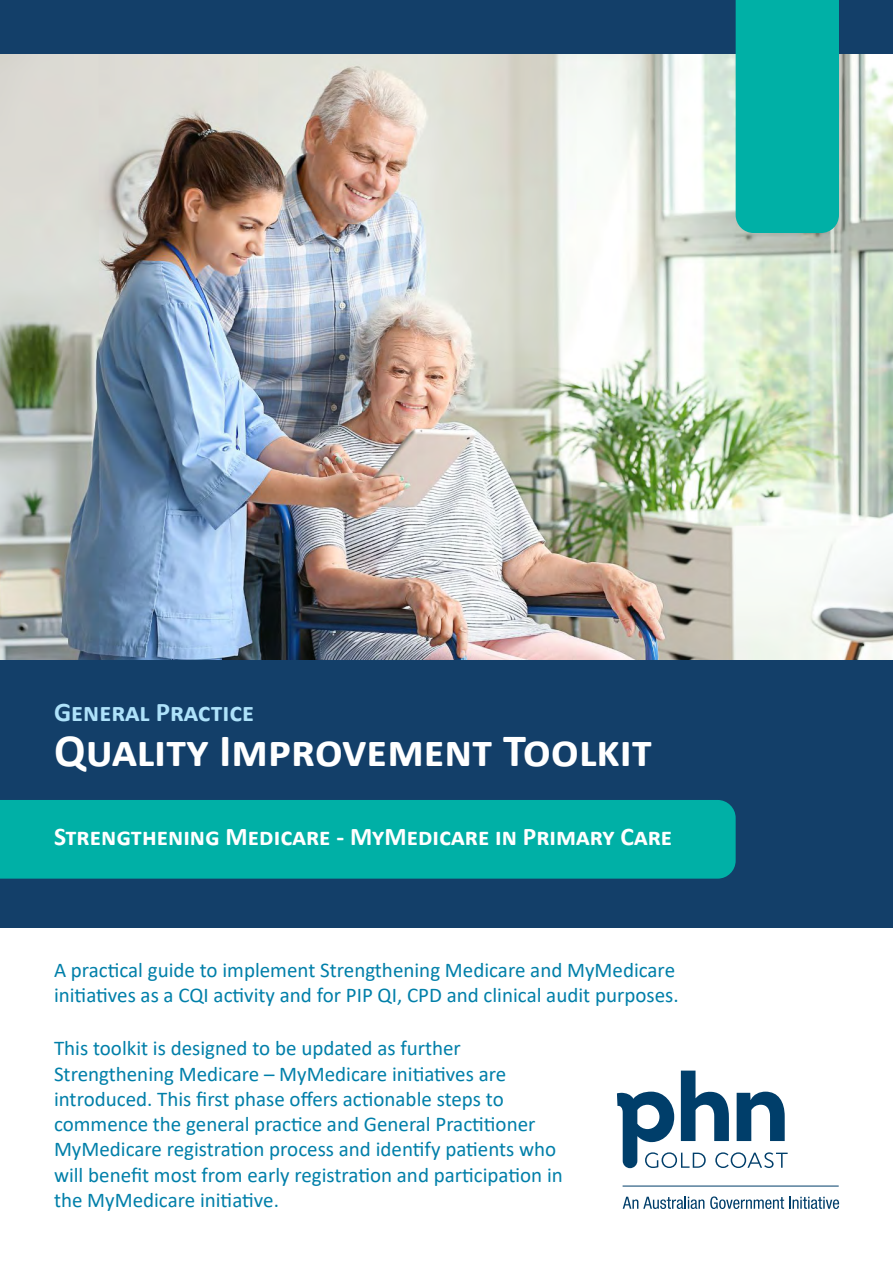
<style>
.page{position:relative;width:893px;height:1263px;background:#fff}
.page>*{position:absolute;margin:0;border:0;box-sizing:border-box;transform-origin:0 0}
.t1{font:700 46.5px "Calibri";color:#fff}
.t2{font:700 27px "Calibri";color:#aee2fa}
.t3{font:700 25.5px "Calibri";color:#fff}
.t4{font:21px/25.2px "Calibri";color:#007fa9}
</style>
<div class="page">
<svg style="left:617px;top:1070px;width:171px;height:98px"></svg>
<svg style="left:623px;top:1197px;width:81px;height:12px"></svg>
<svg style="left:710px;top:1196px;width:129px;height:13px"></svg>
<hr style="left:623px;top:1186px;width:216px;height:1px;background:#003e6a">
<div style="left:0;top:0;width:893px;height:927px;background:#133f69"></div>
<img style="left:0;top:54px;width:893px;height:606px">
<div style="left:0;top:800px;width:736px;height:79px;background:#00b0a6"></div>
<div style="left:736px;top:0;width:103px;height:233px;background:#00b0a6"></div>
<p class="t2" style="left:54px;top:693px;width:202px">General Practice</p>
<h1 class="t1" style="left:54px;top:718px;width:600px">Quality Improvement Toolkit</h1>
<p class="t3" style="left:54px;top:818px;width:620px">Strengthening Medicare - MyMedicare in Primary Care</p>
<p class="t4" style="left:54px;top:957px;width:626px">A practical guide to implement Strengthening Medicare and MyMedicare initiatives as a CQI activity and for PIP QI, CPD and clinical audit purposes.</p>
<p class="t4" style="left:54px;top:1035px;width:510px">This toolkit is designed to be updated as further Strengthening Medicare – MyMedicare initiatives are introduced. This first phase offers actionable steps to commence the general practice and General Practitioner MyMedicare registration process and identify patients who will benefit most from early registration and participation in the MyMedicare initiative.</p>
</div>
